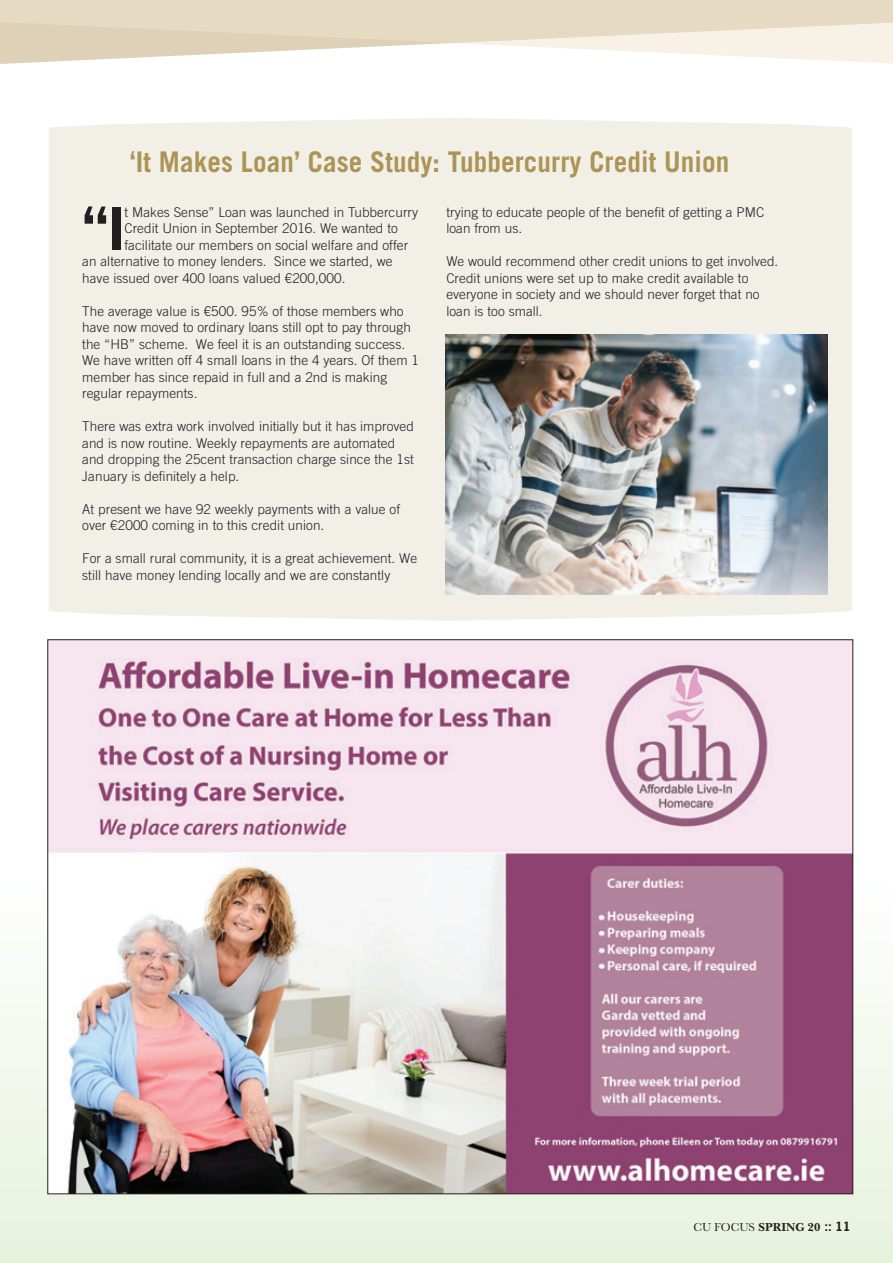
<style>
.page{position:relative;width:893px;height:1263px;background:#fff}
.page>*{position:absolute;margin:0;border:0;box-sizing:border-box;transform-origin:0 0}
.t1{font:700 59.1px "Trade Gothic LT Std";color:#231f20}
.t2{font:700 28.5px "Trade Gothic LT Std";letter-spacing:.005em;color:#ab9456;scale:.95 1}
.t3{font:300 13.5px/16.5px "Trade Gothic LT Std";letter-spacing:.005em;color:#231f20}
.t4{font:700 12px "Baskerville No 2 BT";color:#231f20}
.s1{font-family:"Baskerville";font-weight:400}
.s2{font-family:"News Gothic Std"}
</style>
<div class="page">
<svg style="left:0;top:880px;width:893px;height:383px;fill:#eaf4e0"></svg>
<div style="left:49px;top:118px;width:803px;height:503px;background:#f2efe6"></div>
<img style="left:49px;top:641px;width:802px;height:551px">
<img style="left:446px;top:335px;width:382px;height:260px">
<svg style="left:0;top:0;width:893px;height:64px"></svg>
<h2 class="t2" style="left:130px;top:151px;width:633px">‘It Makes Loan’ Case study: tubbercurry Credit union</h2>
<h1 class="t1" style="left:82px;top:207px;width:44px">“I</h1>
<p class="t3" style="left:124px;top:205px;width:295px">t Makes Sense” Loan was launched in Tubbercurry</p>
<p class="t3" style="left:124px;top:221px;width:275px">Credit Union in September 2016. We wanted to</p>
<p class="t3" style="left:124px;top:238px;width:285px">facilitate our members on social welfare and offer</p>
<p class="t3" style="left:82px;top:254px;width:312px">an alternative to money lenders. Since we started, we</p>
<p class="t3" style="left:82px;top:271px;width:265px">have issued over 400 loans valued €200,000.</p>
<p class="t3" style="left:82px;top:304px;width:338px">The average value is €500. 95% of those members who have now moved to ordinary loans still opt to pay through the “HB” scheme. We feel it is an outstanding success.<br>We have written off 4 small loans in the 4 years. Of them 1 member has since repaid in full and a 2nd is making regular repayments.</p>
<p class="t3" style="left:82px;top:419px;width:333px">There was extra work involved initially but it has improved and is now routine. Weekly repayments are automated and dropping the 25cent transaction charge since the 1st January is definitely a help.</p>
<p class="t3" style="left:82px;top:502px;width:319px">At present we have 92 weekly payments with a value of over €2000 coming in to this credit union.</p>
<p class="t3" style="left:82px;top:551px;width:336px">For a small rural community, it is a great achievement. We still have money lending locally and we are constantly</p>
<p class="t3" style="left:446px;top:205px;width:319px">trying to educate people of the benefit of getting a PMC loan from us.</p>
<p class="t3" style="left:446px;top:254px;width:333px">We would recommend other credit unions to get involved.<br>Credit unions were set up to make credit available to everyone in society and we should never forget that no loan is too small.</p>
<p class="t4" style="left:693px;top:1223px;width:159px"><span class="s1">CU FOCUS</span> SPRING 20 <span class="s2">:: 11</span></p>
</div>
